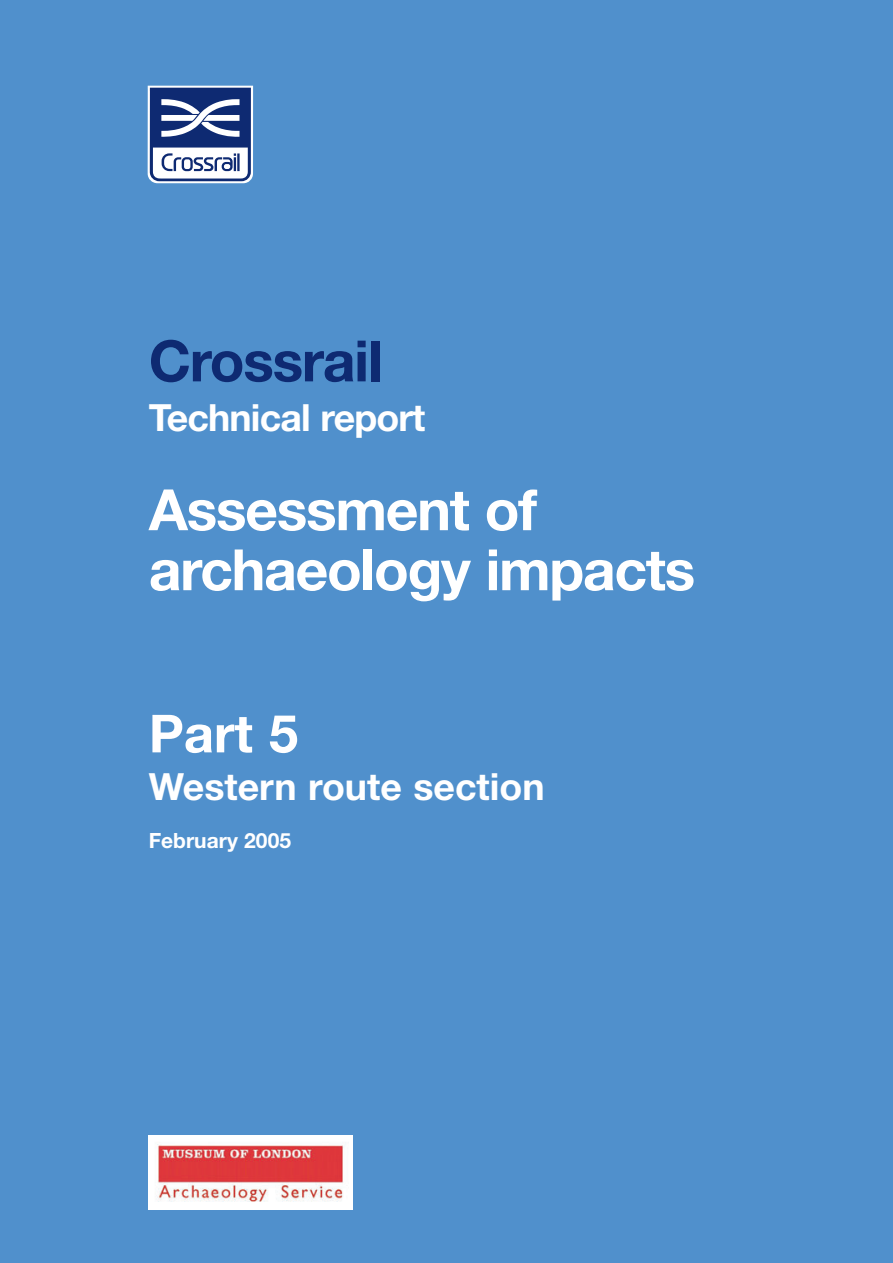
<style>
.page{position:relative;width:893px;height:1263px;background:#5090cc}
.page>*{position:absolute;margin:0;border:0;box-sizing:border-box;transform-origin:0 0}
.t1{font:700 57px/60px "Helvetica Neue";letter-spacing:-.02em;color:#fff}
.t2{font:700 57px "Helvetica Neue";letter-spacing:-.02em;color:#0e2a72}
.t3{font:700 52.5px "Helvetica Neue";color:#fff}
.t4{font:700 37.5px "Helvetica Neue";color:#fff}
.t5{font:700 37.5px "Helvetica Neue";letter-spacing:-.02em;color:#fff}
.t6{font:700 21px "Helvetica Neue";color:#fff}
</style>
<div class="page">
<p class="t2" style="left:149px;top:341px;width:235px">Crossrail</p>
<p class="t5" style="left:149px;top:404px;width:278px">Technical report</p>
<p class="t1" style="left:149px;top:485px;width:548px">Assessment of archaeology impacts</p>
<p class="t3" style="left:149px;top:715px;width:151px">Part 5</p>
<p class="t4" style="left:149px;top:774px;width:397px">Western route section</p>
<p class="t6" style="left:149px;top:833px;width:144px">February 2005</p>
</div>
